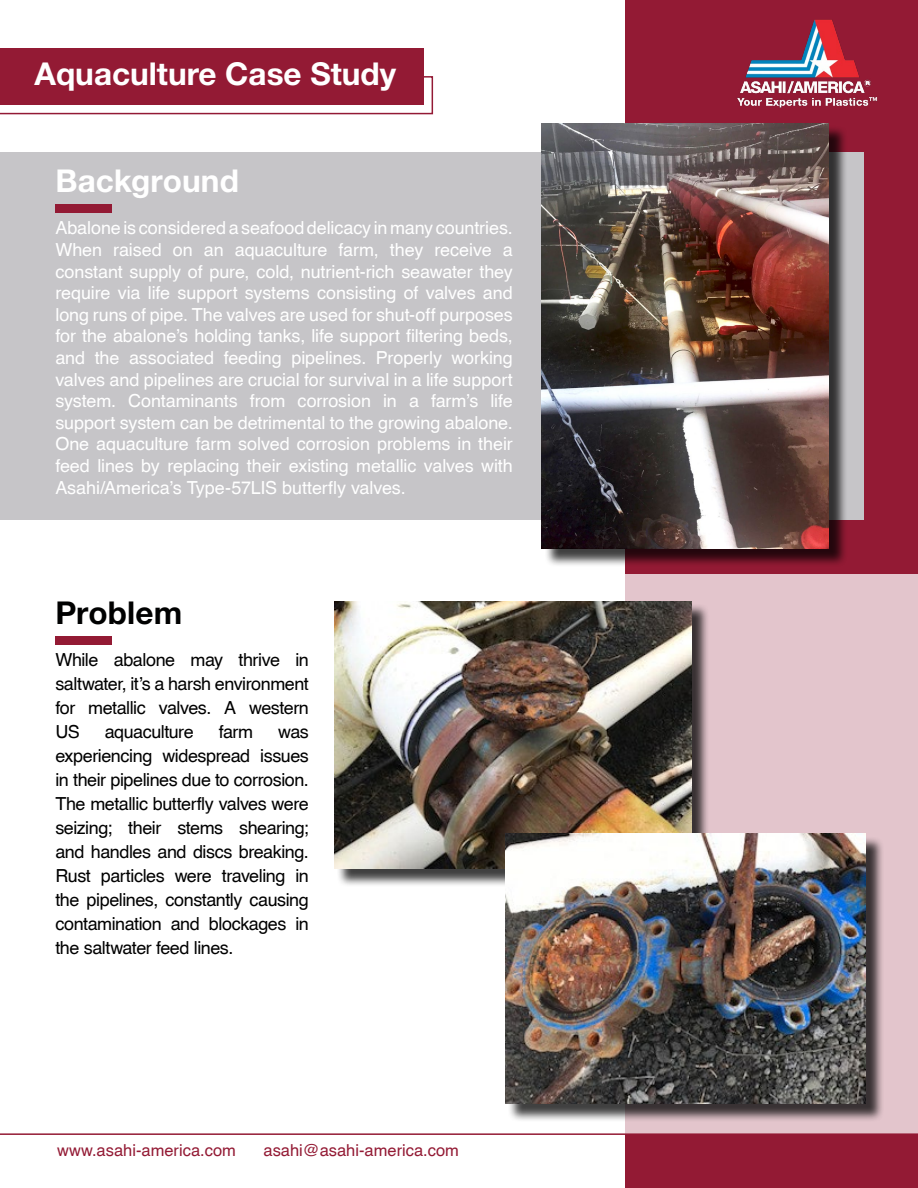
<style>
.page{position:relative;width:918px;height:1188px;background:#fff}
.page>*{position:absolute;margin:0;border:0;box-sizing:border-box;transform-origin:0 0}
.t1{font:700 31.5px "Helvetica Neue LT Std";color:#fff}
.t2{font:700 31.5px "Helvetica Neue LT Std";letter-spacing:.005em;color:#000101}
.t3{font:18px/21.6px "Helvetica";letter-spacing:-.005em;color:#fff;text-align:justify}
.t4{font:18px/24px "Helvetica";letter-spacing:-.025em;color:#000;text-align:justify}
.t5{font:16.5px "Helvetica";color:#931a34}
</style>
<div class="page">
<div style="left:626px;top:0;width:292px;height:1188px;background:#931a34"></div>
<div style="left:0;top:152px;width:864px;height:367px;background:#c6c5c8"></div>
<svg style="left:334px;top:574px;width:584px;height:559px;fill:#e3c5cc"></svg>
<div style="left:55px;top:636px;width:57px;height:9px;background:#931a34"></div>
<svg style="left:0;top:76px;width:433px;height:38px"></svg>
<div style="left:0;top:48px;width:424px;height:56px;background:#931a34"></div>
<div style="left:55px;top:204px;width:57px;height:9px;background:#931a34"></div>
<img style="left:737px;top:19px;width:141px;height:89px">
<hr style="left:0;top:1133px;width:918px;height:2px;background:#931a34">
<div style="left:337px;top:603px;width:373px;height:284px;background:#000;opacity:.75"></div>
<img style="left:334px;top:601px;width:357px;height:267px">
<div style="left:508px;top:836px;width:376px;height:286px;background:#000;opacity:.75"></div>
<img style="left:505px;top:834px;width:360px;height:269px">
<div style="left:544px;top:126px;width:304px;height:441px;background:#000;opacity:.75"></div>
<img style="left:542px;top:123px;width:287px;height:426px">
<h1 class="t1" style="left:34px;top:54px;width:363px">Aquaculture Case Study</h1>
<h1 class="t1" style="left:55px;top:161px;width:185px">Background</h1>
<p class="t3" style="left:55px;top:217px;width:459px">Abalone is considered a seafood delicacy in many countries.<br>When raised on an aquaculture farm, they receive a constant supply of pure, cold, nutrient-rich seawater they require via life support systems consisting of valves and long runs of pipe. The valves are used for shut-off purposes for the abalone’s holding tanks, life support filtering beds, and the associated feeding pipelines. Properly working valves and pipelines are crucial for survival in a life support system. Contaminants from corrosion in a farm’s life support system can be detrimental to the growing abalone.<br>One aquaculture farm solved corrosion problems in their feed lines by replacing their existing metallic valves with Asahi/America’s Type-57LIS butterfly valves.</p>
<h1 class="t2" style="left:55px;top:593px;width:128px">Problem</h1>
<p class="t4" style="left:55px;top:647px;width:255px">While abalone may thrive in saltwater, it’s a harsh environment for metallic valves. A western US</p>
<p class="t4" style="left:105px;top:719px;width:90px">aquaculture</p>
<p class="t4" style="left:219px;top:719px;width:36px">farm</p>
<p class="t4" style="left:55px;top:719px;width:255px;text-indent:223px">was experiencing widespread issues in their pipelines due to corrosion.<br>The metallic butterfly valves were seizing; their stems shearing; and handles and discs breaking.<br>Rust particles were traveling in the pipelines, constantly causing contamination and blockages in the saltwater feed lines.</p>
<p class="t5" style="left:57px;top:1140px;width:180px">www.asahi-america.com</p>
<p class="t5" style="left:264px;top:1140px;width:197px">asahi@asahi-america.com</p>
</div>
